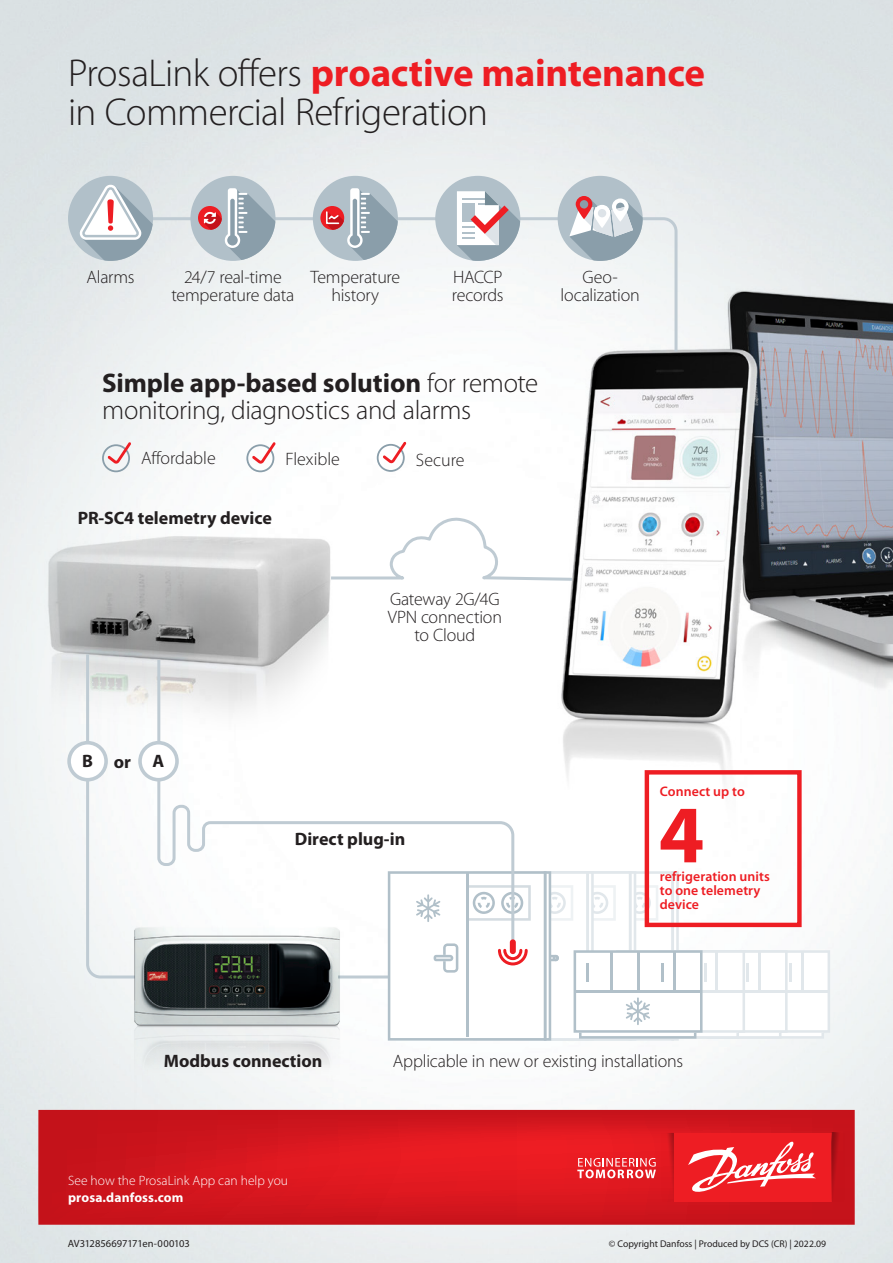
<style>
.page{position:relative;width:893px;height:1263px;background:#fff}
.page>*{position:absolute;margin:0;border:0;box-sizing:border-box;transform-origin:0 0}
.t1{font:700 82.2px "Myriad Pro";color:#ee1d23}
.Headline_1{font:300 39px/39px "Myriad Pro";letter-spacing:-.015em;color:#231f20}
.t2{font:300 27px/27px "Myriad Pro";letter-spacing:-.015em;color:#231f20}
.Copy{font:300 18px/18px "Myriad Pro";letter-spacing:-.01em;color:#231f20;text-align:center}
.t3{font:700 18px "Myriad Pro";color:#231f20}
.t4{font:600 13.8px/13.8px "Myriad Pro";letter-spacing:.005em;color:#ee1d23}
.t5{font:300 13.5px "Myriad Pro";color:#fff}
.t6{font:700 13.5px "Myriad Pro";letter-spacing:.005em;color:#fff}
.t7{font:10.5px "Myriad Pro";letter-spacing:-.005em;color:#231f20}
.t8{font:9.75px "Myriad Pro";color:#231f20}
.s1{font-weight:700;color:#ee1d23}
.s2{font-weight:700}
</style>
<div class="page">
<img style="left:0;top:81px;width:893px;height:1021px">
<svg style="left:85px;top:653px;width:51px;height:327px"></svg>
<svg style="left:330px;top:516px;width:243px;height:66px"></svg>
<svg style="left:38px;top:1110px;width:817px;height:115px;background:#d2161e"></svg>
<div style="left:674px;top:1133px;width:158px;height:69px;background:#ee1d23"></div>
<svg style="left:688px;top:1141px;width:128px;height:51px"></svg>
<svg style="left:832px;top:1133px;width:12px;height:69px"></svg>
<svg style="left:577px;top:1133px;width:97px;height:69px;background:#e42d33"></svg>
<svg style="left:122px;top:216px;width:557px;height:137px"></svg>
<hr style="left:340px;top:975px;width:48px;height:3px;background:#bfcbd3">
<img style="left:132px;top:925px;width:210px;height:185px">
<div style="left:69px;top:743px;width:37px;height:37px;background:#fff;border-radius:50%"></div>
<div style="left:67px;top:741px;width:41px;height:40px;border:4px solid #bfcbd3;border-radius:50%"></div>
<div style="left:377px;top:444px;width:28px;height:28px;border:2px solid #8a9eaa;border-radius:50%"></div>
<svg style="left:383px;top:442px;width:23px;height:21px"></svg>
<div style="left:246px;top:444px;width:28px;height:28px;border:2px solid #8a9eaa;border-radius:50%"></div>
<svg style="left:252px;top:442px;width:24px;height:22px"></svg>
<div style="left:102px;top:444px;width:28px;height:28px;border:2px solid #8a9eaa;border-radius:50%"></div>
<svg style="left:108px;top:442px;width:23px;height:22px"></svg>
<div style="left:435px;top:176px;width:85px;height:85px;background:#b1c0c9;border-radius:50%"></div>
<svg style="left:457px;top:191px;width:63px;height:70px"></svg>
<div style="left:190px;top:176px;width:85px;height:85px;background:#b1c0c9;border-radius:50%"></div>
<div style="left:198px;top:206px;width:24px;height:24px;background:#ee1d23;border-radius:50%"></div>
<svg style="left:204px;top:188px;width:71px;height:73px"></svg>
<div style="left:313px;top:176px;width:85px;height:85px;background:#b1c0c9;border-radius:50%"></div>
<svg style="left:320px;top:206px;width:24px;height:24px"></svg>
<svg style="left:325px;top:188px;width:73px;height:73px"></svg>
<div style="left:68px;top:176px;width:85px;height:85px;background:#b1c0c9;border-radius:50%"></div>
<svg style="left:78px;top:184px;width:75px;height:77px"></svg>
<div style="left:558px;top:176px;width:85px;height:85px;background:#b1c0c9;border-radius:50%"></div>
<svg style="left:569px;top:196px;width:74px;height:65px"></svg>
<svg style="left:156px;top:658px;width:360px;height:293px"></svg>
<div style="left:140px;top:743px;width:37px;height:37px;background:#fff;border-radius:50%"></div>
<div style="left:138px;top:741px;width:41px;height:40px;border:4px solid #bfcbd3;border-radius:50%"></div>
<svg style="left:388px;top:871px;width:442px;height:169px"></svg>
<div style="left:510px;top:939px;width:6px;height:15px;background:#ee1d23;border-radius:3px"></div>
<div style="left:645px;top:770px;width:157px;height:157px;border:4px solid #ee1d23"></div>
<p class="Headline_1" style="left:68px;top:53px;width:639px">ProsaLink offers <span class="s1">proactive maintenance </span>in Commercial Refrigeration</p>
<p class="Copy" style="left:87px;top:268px;width:50px">Alarms</p>
<p class="Copy" style="left:560px;top:268px;width:81px">Geo&shy;localization</p>
<p class="Copy" style="left:184px;top:268px;width:99px">24/7 real-time</p>
<p class="Copy" style="left:172px;top:286px;width:124px">temperature data</p>
<p class="Copy" style="left:453px;top:268px;width:51px">HACCP</p>
<p class="Copy" style="left:452px;top:286px;width:53px">records</p>
<p class="Copy" style="left:310px;top:268px;width:91px">Temperature history</p>
<p class="t2" style="left:102px;top:369px;width:437px"><span class="s2">Simple app-based solution</span> for remote monitoring, diagnostics and alarms</p>
<p class="Copy" style="left:141px;top:449px;width:76px">Affordable</p>
<p class="Copy" style="left:285px;top:450px;width:56px">Flexible</p>
<p class="Copy" style="left:416px;top:450px;width:50px">Secure</p>
<p class="t3" style="left:78px;top:507px;width:196px">PR-SC4 telemetry device</p>
<p class="Copy" style="left:390px;top:590px;width:111px">Gateway 2G/4G</p>
<p class="Copy" style="left:388px;top:608px;width:116px">VPN connection to Cloud</p>
<p class="t3" style="left:82px;top:749px;width:12px">B</p>
<p class="t3" style="left:114px;top:750px;width:19px">or</p>
<p class="t3" style="left:153px;top:749px;width:13px">A</p>
<p class="t3" style="left:295px;top:827px;width:112px">Direct plug-in</p>
<p class="t4" style="left:660px;top:784px;width:87px">Connect up to</p>
<p class="t1" style="left:659px;top:781px;width:47px">4</p>
<p class="t4" style="left:660px;top:869px;width:112px">refrigeration units to one telemetry device</p>
<p class="t3" style="left:164px;top:1049px;width:160px">Modbus connection</p>
<p class="t5" style="left:68px;top:1173px;width:222px">See how the ProsaLink App can help you</p>
<p class="t6" style="left:68px;top:1188px;width:117px">prosa.danfoss.com</p>
<p class="Copy" style="left:393px;top:1052px;width:292px">Applicable in new or existing installations</p>
<p class="t7" style="left:68px;top:1237px;width:124px">AV312856697171en-000103</p>
<p class="t8" style="left:609px;top:1237px;width:219px">© Copyright Danfoss | Produced by DCS (CR) | 2022.09</p>
</div>
